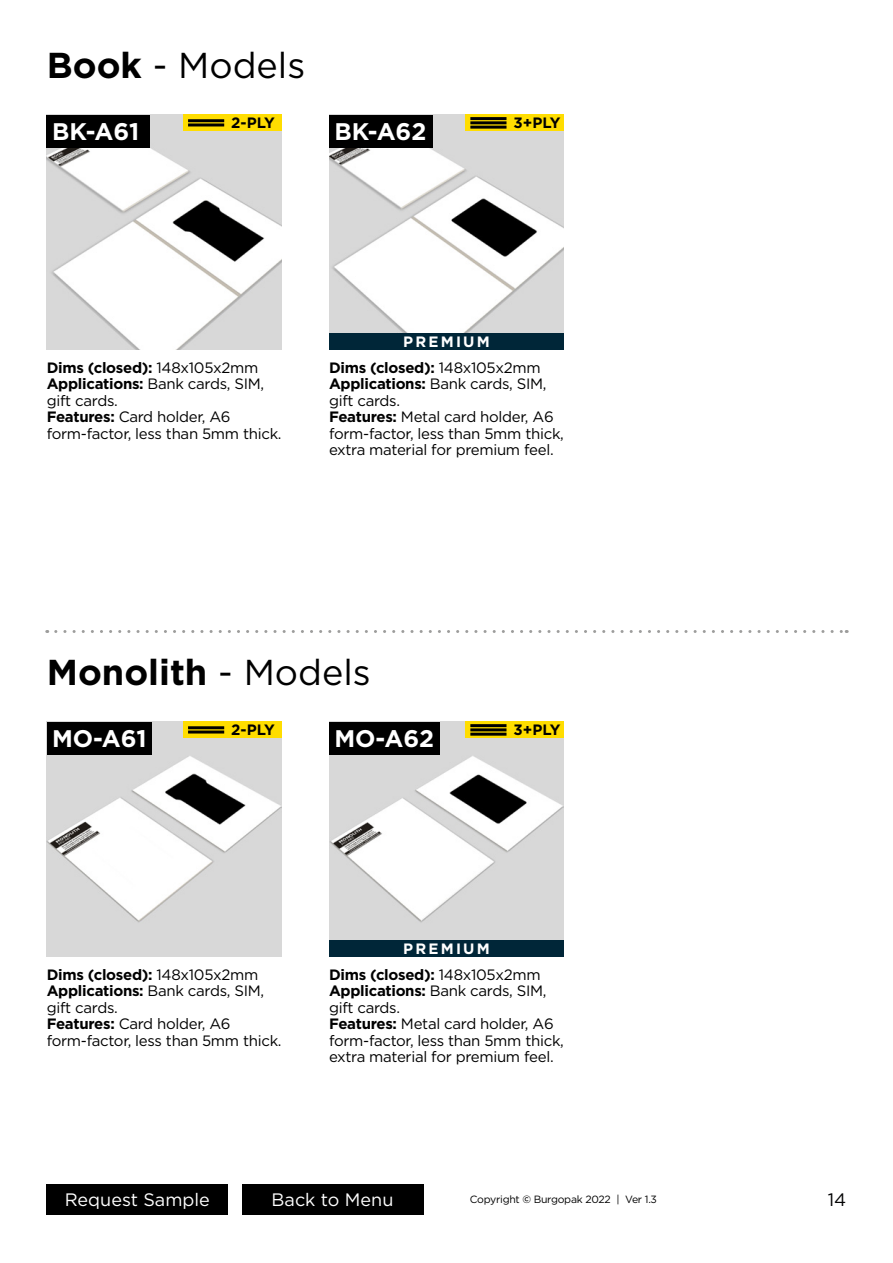
<style>
.page{position:relative;width:893px;height:1263px;background:#fff}
.page>*{position:absolute;margin:0;border:0;box-sizing:border-box;transform-origin:0 0}
.t1{font:700 36px "Gotham";color:#000}
.t2{font:36px "Gotham";color:#000}
.t3{font:700 24px "Gotham";color:#fff}
.t4{font:18px "Gotham";color:#fff}
.t5{font:18px "Gotham";color:#020203}
.t6{font:15px/16.5px "Gotham";letter-spacing:-.02em;color:#000}
.t7{font:700 15px "Gotham";letter-spacing:-.065em;color:#000}
.t8{font:700 15px "Gotham";letter-spacing:.15em;color:#fff}
.t9{font:10.5px "Gotham";letter-spacing:-.025em;color:#000}
.s1{font-weight:700}
.s2{font-weight:400}
.s3{font-weight:500}
</style>
<div class="page">
<div style="left:242px;top:1184px;width:181px;height:31px;background:#000"></div>
<div style="left:47px;top:1184px;width:181px;height:31px;background:#000"></div>
<img style="left:47px;top:115px;width:235px;height:234px">
<img style="left:329px;top:115px;width:235px;height:218px">
<img style="left:47px;top:722px;width:235px;height:234px">
<img style="left:329px;top:722px;width:235px;height:218px">
<div style="left:329px;top:115px;width:103px;height:32px;background:#000"></div>
<div style="left:329px;top:333px;width:235px;height:16px;background:#002638"></div>
<div style="left:47px;top:115px;width:103px;height:32px;background:#000"></div>
<div style="left:329px;top:722px;width:111px;height:32px;background:#000"></div>
<div style="left:329px;top:940px;width:235px;height:16px;background:#002638"></div>
<div style="left:47px;top:722px;width:104px;height:32px;background:#000"></div>
<svg style="left:56px;top:630px;width:791px;height:3px"></svg>
<div style="left:183px;top:115px;width:99px;height:16px;background:#fd0"></div>
<hr style="left:188px;top:123px;width:36px;height:3px;background:#000">
<hr style="left:188px;top:119px;width:36px;height:3px;background:#000">
<div style="left:466px;top:115px;width:98px;height:16px;background:#fd0"></div>
<hr style="left:470px;top:126px;width:36px;height:3px;background:#000">
<hr style="left:470px;top:121px;width:36px;height:3px;background:#000">
<hr style="left:470px;top:117px;width:36px;height:3px;background:#000">
<div style="left:183px;top:722px;width:99px;height:16px;background:#fd0"></div>
<hr style="left:188px;top:730px;width:36px;height:3px;background:#000">
<hr style="left:188px;top:726px;width:36px;height:3px;background:#000">
<div style="left:466px;top:722px;width:98px;height:16px;background:#fd0"></div>
<hr style="left:470px;top:733px;width:36px;height:3px;background:#000">
<hr style="left:470px;top:728px;width:36px;height:3px;background:#000">
<hr style="left:470px;top:724px;width:36px;height:3px;background:#000">
<h1 class="t2" style="left:47px;top:45px;width:260px"><span class="s1">Book</span> - Models</h1>
<h2 class="t3" style="left:52px;top:118px;width:89px">BK-A61</h2>
<p class="t7" style="left:231px;top:114px;width:45px">2-PLY</p>
<p class="t7" style="left:514px;top:114px;width:49px">3+PLY</p>
<h2 class="t3" style="left:334px;top:118px;width:94px">BK-A62</h2>
<p class="t8" style="left:403px;top:333px;width:88px">PREMIUM</p>
<p class="t6" style="left:47px;top:359px;width:236px"><span class="s1">Dims (closed):</span> 148x105x2mm<br><span class="s1">Applications:</span> Bank cards, SIM, gift cards.<br><span class="s1">Features:</span> Card holder, A6 form-factor, less than 5mm thick.</p>
<p class="t6" style="left:329px;top:359px;width:236px"><span class="s1">Dims (closed):</span> 148x105x2mm<br><span class="s1">Applications:</span> Bank cards, SIM, gift cards.<br><span class="s1">Features:</span> Metal card holder, A6 form-factor, less than 5mm thick, extra material for premium feel.</p>
<h1 class="t1" style="left:47px;top:651px;width:326px">Monolith <span class="s2">- Models</span></h1>
<h2 class="t3" style="left:52px;top:725px;width:96px">MO-A61</h2>
<p class="t7" style="left:231px;top:721px;width:45px">2-PLY</p>
<p class="t7" style="left:514px;top:721px;width:49px">3+PLY</p>
<h2 class="t3" style="left:334px;top:725px;width:101px">MO-A62</h2>
<p class="t8" style="left:403px;top:940px;width:88px">PREMIUM</p>
<p class="t6" style="left:47px;top:966px;width:236px"><span class="s1">Dims (closed):</span> 148x105x2mm<br><span class="s1">Applications:</span> Bank cards, SIM, gift cards.<br><span class="s1">Features:</span> Card holder, A6 form-factor, less than 5mm thick.</p>
<p class="t6" style="left:329px;top:966px;width:236px"><span class="s1">Dims (closed):</span> 148x105x2mm<br><span class="s1">Applications:</span> Bank cards, SIM, gift cards.<br><span class="s1">Features:</span> Metal card holder, A6 form-factor, less than 5mm thick, extra material for premium feel.</p>
<p class="t4" style="left:65px;top:1190px;width:147px">Request Sample</p>
<p class="t5" style="left:828px;top:1190px;width:20px">14</p>
<p class="t4" style="left:272px;top:1190px;width:123px">Back to Menu</p>
<p class="t9" style="left:470px;top:1194px;width:189px">Copyright <span class="s3">©</span> Burgopak 2022 | Ver 1.3</p>
</div>
